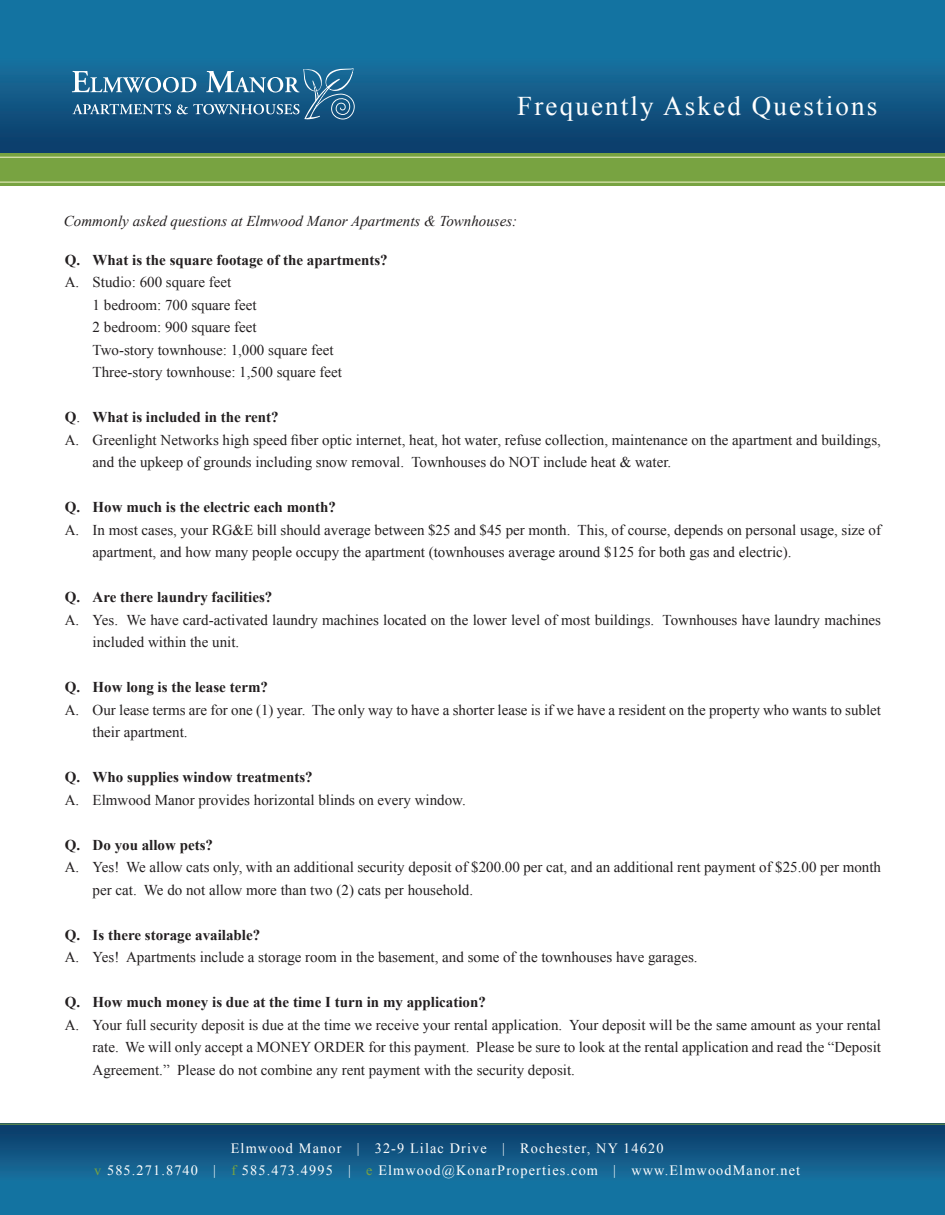
<style>
.page{position:relative;width:945px;height:1215px;background:#fff}
.page>*{position:absolute;margin:0;border:0;box-sizing:border-box;transform-origin:0 0}
.t1{font:27px "Times New Roman";letter-spacing:.08em;color:#fff}
.t2{font:15px/22.5px "Times New Roman";color:#231f20}
.t3{font:700 15px "Times New Roman";color:#231f20}
.t4{font:italic 15px "Times New Roman";color:#231f20}
.t5{font:14.25px "Times New Roman";letter-spacing:.08em;color:#fff}
.s1{font-weight:400}
.s2{color:#78a341}
</style>
<div class="page">
<div style="left:0;top:1124px;width:945px;height:91px;background:linear-gradient(to bottom,#0f406d,#1681af)"></div>
<div style="left:0;top:0;width:945px;height:153px;background:linear-gradient(to bottom,#1681af,#0e416e)"></div>
<div style="left:0;top:153px;width:945px;height:33px;background:#78a341"></div>
<hr style="left:0;top:157px;width:945px;height:1px;background:#f2f5cb">
<hr style="left:0;top:182px;width:945px;height:1px;background:#f2f5cb">
<svg style="left:72px;top:68px;width:283px;height:51px;background:#3a779c"></svg>
<hr style="left:0;top:1124px;width:945px;height:1px;background:#78a341">
<p class="t1" style="left:517px;top:88px;width:361px">Frequently Asked Questions</p>
<p class="t4" style="left:64px;top:211px;width:455px">Commonly asked questions at Elmwood Manor Apartments &amp; Townhouses:</p>
<p class="t3" style="left:93px;top:250px;width:297px">What is the square footage of the apartments?</p>
<p class="t2" style="left:93px;top:271px;width:140px">Studio: 600 square feet</p>
<p class="t2" style="left:93px;top:293px;width:166px">1 bedroom: 700 square feet</p>
<p class="t2" style="left:93px;top:316px;width:166px">2 bedroom: 900 square feet</p>
<p class="t2" style="left:93px;top:338px;width:242px">Two-story townhouse: 1,000 square feet</p>
<p class="t2" style="left:93px;top:361px;width:251px">Three-story townhouse: 1,500 square feet</p>
<p class="t3" style="left:93px;top:407px;width:187px">What is included in the rent?</p>
<p class="t2" style="left:93px;top:428px;width:790px">Greenlight Networks high speed fiber optic internet, heat, hot water, refuse collection, maintenance on the apartment and buildings, and the upkeep of grounds including snow removal. Townhouses do NOT include heat &amp; water.</p>
<p class="t3" style="left:93px;top:497px;width:245px">How much is the electric each month?</p>
<p class="t2" style="left:93px;top:518px;width:790px">In most cases, your RG&amp;E bill should average between $25 and $45 per month. This, of course, depends on personal usage, size of apartment, and how many people occupy the apartment (townhouses average around $125 for both gas and electric).</p>
<p class="t3" style="left:93px;top:587px;width:181px">Are there laundry facilities?</p>
<p class="t2" style="left:93px;top:608px;width:790px">Yes. We have card-activated laundry machines located on the lower level of most buildings. Townhouses have laundry machines included within the unit.</p>
<p class="t3" style="left:93px;top:677px;width:177px">How long is the lease term?</p>
<p class="t2" style="left:93px;top:698px;width:790px">Our lease terms are for one (1) year. The only way to have a shorter lease is if we have a resident on the property who wants to sublet their apartment.</p>
<p class="t3" style="left:93px;top:767px;width:222px">Who supplies window treatments?</p>
<p class="t2" style="left:93px;top:788px;width:375px">Elmwood Manor provides horizontal blinds on every window.</p>
<p class="t3" style="left:93px;top:835px;width:122px">Do you allow pets?</p>
<p class="t2" style="left:93px;top:856px;width:790px">Yes! We allow cats only, with an additional security deposit of $200.00 per cat, and an additional rent payment of $25.00 per month per cat. We do not allow more than two (2) cats per household.</p>
<p class="t3" style="left:93px;top:925px;width:169px">Is there storage available?</p>
<p class="t2" style="left:93px;top:946px;width:607px">Yes! Apartments include a storage room in the basement, and some of the townhouses have garages.</p>
<p class="t3" style="left:93px;top:992px;width:395px">How much money is due at the time I turn in my application?</p>
<p class="t2" style="left:93px;top:1013px;width:790px;text-align:justify">Your full security deposit is due at the time we receive your rental application. Your deposit will be the same amount as your rental rate. We will only accept a MONEY ORDER for this payment. Please be sure to look at the rental application and read the “Deposit Agreement.” Please do not combine any rent payment with the security deposit.</p>
<p class="t3" style="left:65px;top:250px;width:17px">Q.</p>
<p class="t2" style="left:65px;top:271px;width:16px">A.</p>
<p class="t3" style="left:65px;top:407px;width:17px">Q<span class="s1">.</span></p>
<p class="t2" style="left:65px;top:428px;width:16px">A.</p>
<p class="t3" style="left:65px;top:497px;width:17px">Q.</p>
<p class="t2" style="left:65px;top:518px;width:16px">A.</p>
<p class="t3" style="left:65px;top:587px;width:17px">Q.</p>
<p class="t2" style="left:65px;top:608px;width:16px">A.</p>
<p class="t3" style="left:65px;top:677px;width:17px">Q.</p>
<p class="t2" style="left:65px;top:698px;width:16px">A.</p>
<p class="t3" style="left:65px;top:767px;width:17px">Q.</p>
<p class="t2" style="left:65px;top:788px;width:16px">A.</p>
<p class="t3" style="left:65px;top:835px;width:17px">Q.</p>
<p class="t2" style="left:65px;top:856px;width:16px">A.</p>
<p class="t3" style="left:65px;top:925px;width:17px">Q.</p>
<p class="t2" style="left:65px;top:946px;width:16px">A.</p>
<p class="t3" style="left:65px;top:992px;width:17px">Q.</p>
<p class="t2" style="left:65px;top:1013px;width:16px">A.</p>
<p class="t5" style="left:231px;top:1139px;width:434px">Elmwood Manor | 32-9 Lilac Drive | Rochester, NY 14620</p>
<p class="t5" style="left:94px;top:1161px;width:708px"><span class="s2">v</span> 585.271.8740 | <span class="s2">f</span> 585.473.4995 | <span class="s2">e</span> Elmwood@KonarProperties.com | www.ElmwoodManor.net</p>
</div>
